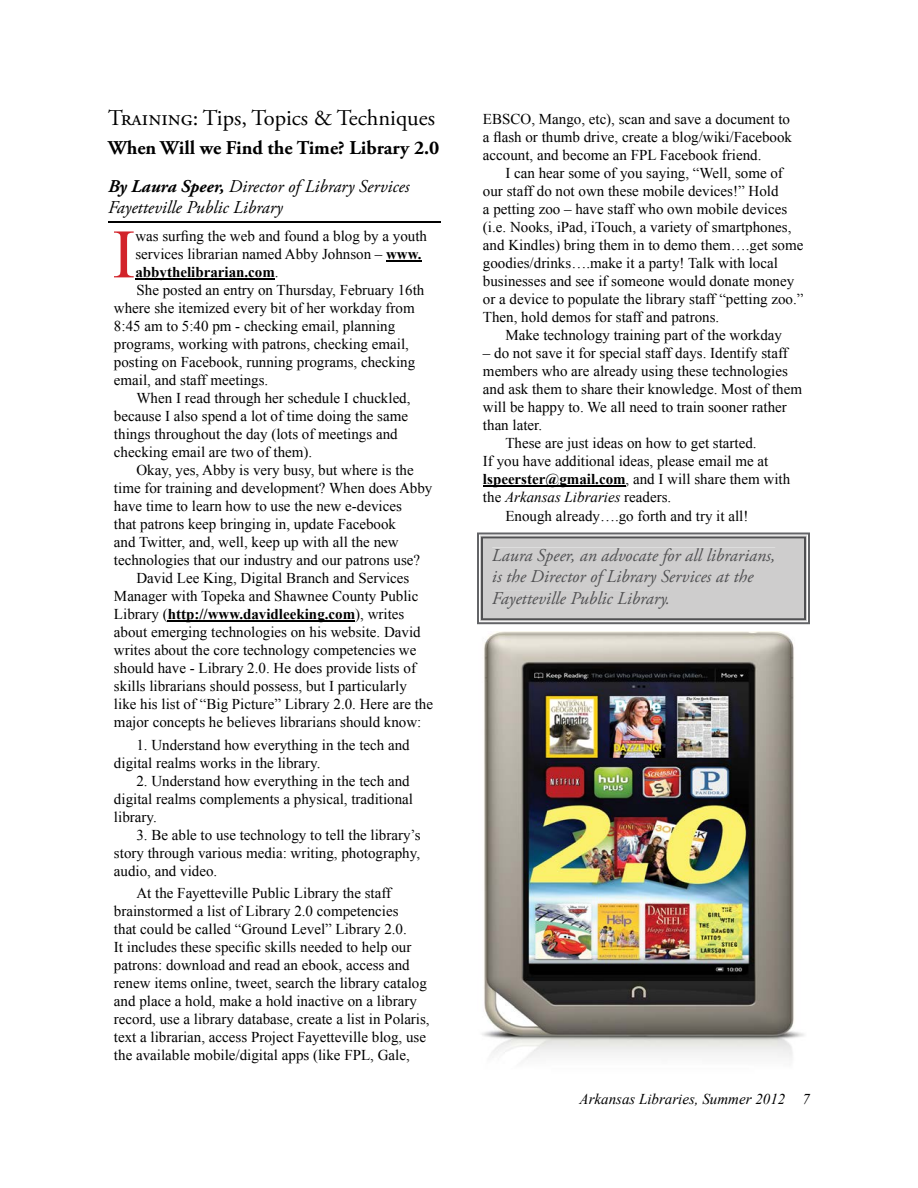
<style>
.page{position:relative;width:918px;height:1188px;background:#fff}
.page>*{position:absolute;margin:0;border:0;box-sizing:border-box;transform-origin:0 0}
.t1{font:69.3px "Times New Roman";color:#d2232a}
.t2{font:22.5px "Adobe Garamond Pro";color:#000}
.t3{font:700 19.5px "Adobe Garamond Pro";color:#000}
.t4{font:italic 18px/21.6px "Adobe Garamond Pro";color:#505052}
.t5{font:italic 18px/21.6px "Adobe Garamond Pro";color:#000}
.t6{font:15px/18px "Times New Roman";color:#000}
.t7{font:700 15px "Times New Roman";color:#000}
.t8{font:italic 15px "Times New Roman";color:#000}
.s1{font-weight:700}
.s2{font-weight:400}
.s3{font-style:normal}
</style>
<div class="page">
<svg style="left:477px;top:532px;width:333px;height:92px;background:#c3c3c3"></svg>
<hr style="left:108px;top:221px;width:333px;height:1px;background:#000">
<hr style="left:386px;top:260px;width:36px;height:2px;background:#000">
<hr style="left:135px;top:278px;width:140px;height:2px;background:#000">
<hr style="left:168px;top:620px;width:187px;height:2px;background:#000">
<hr style="left:483px;top:485px;width:143px;height:2px;background:#000">
<img style="left:482px;top:631px;width:322px;height:428px">
<h2 class="t2" style="left:108px;top:109px;width:328px">Training: Tips, Topics &amp; Techniques</h2>
<h3 class="t3" style="left:108px;top:140px;width:333px">When Will we Find the Time? Library 2.0</h3>
<p class="t5" style="left:108px;top:177px;width:303px"><span class="s1">By Laura Speer,</span> Director of Library Services<br>Fayetteville Public Library</p>
<h1 class="t1" style="left:112px;top:228px;width:25px">I</h1>
<p class="t6" style="left:135px;top:229px;width:293px">was surfing the web and found a blog by a youth</p>
<p class="t6" style="left:135px;top:247px;width:288px">services librarian named Abby Johnson – <span class="s1">www.</span></p>
<p class="t7" style="left:135px;top:267px;width:145px">abbythelibrarian.com<span class="s2">.</span></p>
<p class="t6" style="left:136px;top:283px;width:289px">She posted an entry on Thursday, February 16th</p>
<p class="t6" style="left:114px;top:301px;width:302px">where she itemized every bit of her workday from</p>
<p class="t6" style="left:114px;top:319px;width:283px">8:45 am to 5:40 pm - checking email, planning</p>
<p class="t6" style="left:114px;top:337px;width:296px">programs, working with patrons, checking email,</p>
<p class="t6" style="left:114px;top:355px;width:303px">posting on Facebook, running programs, checking</p>
<p class="t6" style="left:114px;top:373px;width:156px">email, and staff meetings.</p>
<p class="t6" style="left:136px;top:391px;width:276px">When I read through her schedule I chuckled,</p>
<p class="t6" style="left:114px;top:409px;width:296px">because I also spend a lot of time doing the same</p>
<p class="t6" style="left:114px;top:427px;width:285px">things throughout the day (lots of meetings and</p>
<p class="t6" style="left:114px;top:445px;width:200px">checking email are two of them).</p>
<p class="t6" style="left:136px;top:463px;width:279px">Okay, yes, Abby is very busy, but where is the</p>
<p class="t6" style="left:114px;top:481px;width:320px">time for training and development? When does Abby</p>
<p class="t6" style="left:114px;top:499px;width:289px">have time to learn how to use the new e-devices</p>
<p class="t6" style="left:114px;top:517px;width:284px">that patrons keep bringing in, update Facebook</p>
<p class="t6" style="left:114px;top:535px;width:286px">and Twitter, and, well, keep up with all the new</p>
<p class="t6" style="left:114px;top:553px;width:308px">technologies that our industry and our patrons use?</p>
<p class="t6" style="left:136px;top:571px;width:274px">David Lee King, Digital Branch and Services</p>
<p class="t6" style="left:114px;top:589px;width:306px">Manager with Topeka and Shawnee County Public</p>
<p class="t7" style="left:114px;top:609px;width:292px"><span class="s2">Library (</span>http://www.davidleeking.com<span class="s2">), writes</span></p>
<p class="t6" style="left:114px;top:625px;width:308px">about emerging technologies on his website. David</p>
<p class="t6" style="left:114px;top:643px;width:304px">writes about the core technology competencies we</p>
<p class="t6" style="left:114px;top:661px;width:304px">should have - Library 2.0. He does provide lists of</p>
<p class="t6" style="left:114px;top:679px;width:294px">skills librarians should possess, but I particularly</p>
<p class="t6" style="left:114px;top:697px;width:321px">like his list of “Big Picture” Library 2.0. Here are the</p>
<p class="t6" style="left:114px;top:715px;width:309px">major concepts he believes librarians should know:</p>
<p class="t6" style="left:114px;top:737px;width:297px;text-indent:22px">1. Understand how everything in the tech and digital realms works in the library.</p>
<p class="t6" style="left:114px;top:773px;width:301px;text-indent:22px">2. Understand how everything in the tech and digital realms complements a physical, traditional library.</p>
<p class="t6" style="left:114px;top:827px;width:308px;text-align:justify;text-indent:22px">3. Be able to use technology to tell the library’s story through various media: writing, photography, audio, and video.</p>
<p class="t6" style="left:114px;top:886px;width:317px;text-indent:22px">At the Fayetteville Public Library the staff brainstormed a list of Library 2.0 competencies<br>that could be called “Ground Level” Library 2.0.<br>It includes these specific skills needed to help our patrons: download and read an ebook, access and renew items online, tweet, search the library catalog and place a hold, make a hold inactive on a library record, use a library database, create a list in Polaris, text a librarian, access Project Fayetteville blog, use the available mobile/digital apps (like FPL, Gale,</p>
<p class="t6" style="left:483px;top:112px;width:311px">EBSCO, Mango, etc), scan and save a document to a flash or thumb drive, create a blog/wiki/Facebook account, and become an FPL Facebook friend.</p>
<p class="t6" style="left:483px;top:166px;width:322px;text-indent:22px">I can hear some of you saying, “Well, some of our staff do not own these mobile devices!” Hold<br>a petting zoo – have staff who own mobile devices (i.e. Nooks, iPad, iTouch, a variety of smartphones, and Kindles) bring them in to demo them….get some goodies/drinks….make it a party! Talk with local businesses and see if someone would donate money or a device to populate the library staff “petting zoo.” Then, hold demos for staff and patrons.</p>
<p class="t6" style="left:505px;top:328px;width:278px">Make technology training part of the workday</p>
<p class="t6" style="left:483px;top:346px;width:306px">– do not save it for special staff days. Identify staff</p>
<p class="t6" style="left:483px;top:364px;width:306px">members who are already using these technologies</p>
<p class="t6" style="left:483px;top:382px;width:321px">and ask them to share their knowledge. Most of them</p>
<p class="t6" style="left:483px;top:400px;width:305px">will be happy to. We all need to train sooner rather</p>
<p class="t6" style="left:483px;top:418px;width:61px">than later.</p>
<p class="t6" style="left:505px;top:436px;width:253px">These are just ideas on how to get started.</p>
<p class="t6" style="left:483px;top:454px;width:287px">If you have additional ideas, please email me at</p>
<p class="t6" style="left:483px;top:472px;width:309px"><span class="s1">lspeerster@gmail.com</span>, and I will share them with</p>
<p class="t8" style="left:483px;top:492px;width:190px"><span class="s3">the</span> Arkansas Libraries <span class="s3">readers.</span></p>
<p class="t6" style="left:505px;top:508px;width:244px">Enough already….go forth and try it all!</p>
<p class="t4" style="left:492px;top:546px;width:285px">Laura Speer, an advocate for all librarians, is the Director of Library Services at the<br>Fayetteville Public Library.</p>
<p class="t8" style="left:580px;top:1093px;width:232px">Arkansas Libraries, Summer 2012 7</p>
</div>
